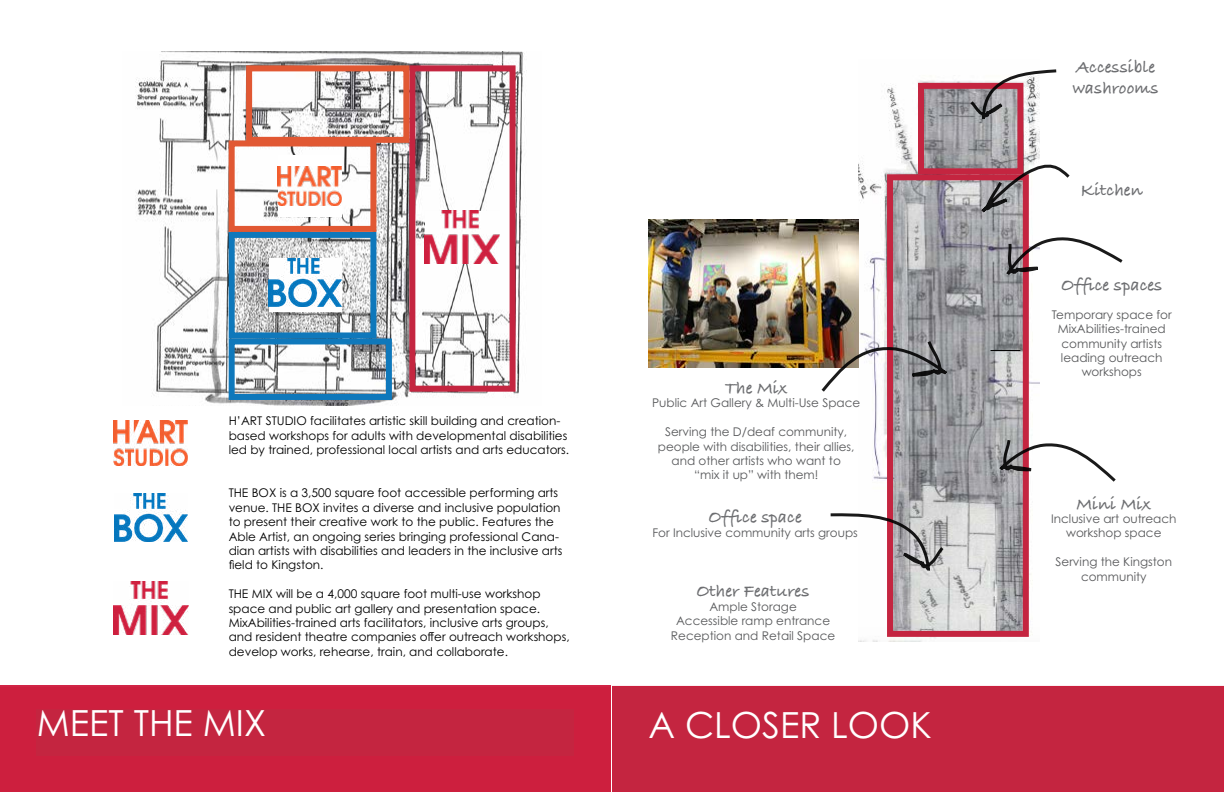
<style>
.page{position:relative;width:1224px;height:792px;background:#fff}
.page>*{position:absolute;margin:0;border:0;box-sizing:border-box;transform-origin:0 0}
.t1{font:36px "Century Gothic Pro";color:#fff}
.t2{font:700 18px/21.6px "Bradley Hand ITCTT";color:#6d6e71}
.t3{font:12px/14.4px "Century Gothic Pro";color:#000}
.t4{font:12px/14.4px "Century Gothic Pro";color:#58595b;text-align:center}
</style>
<div class="page">
<div style="left:612px;top:686px;width:611px;height:106px;background:#c42540"></div>
<img style="left:135px;top:51px;width:392px;height:354px">
<div style="left:229px;top:232px;width:147px;height:106px;border:6px solid #0f78bb"></div>
<div style="left:229px;top:140px;width:147px;height:92px;border:6px solid #e15833"></div>
<div style="left:409px;top:65px;width:107px;height:327px;border:6px solid #c42540"></div>
<div style="left:246px;top:65px;width:163px;height:78px;border:6px solid #e15833"></div>
<div style="left:229px;top:338px;width:163px;height:62px;border:6px solid #0f78bb"></div>
<img style="left:858px;top:80px;width:182px;height:562px">
<div style="left:887px;top:174px;width:142px;height:463px;border:6px solid #c42540"></div>
<div style="left:918px;top:83px;width:105px;height:91px;border:6px solid #c42540"></div>
<svg style="left:991px;top:350px;width:29px;height:1px"></svg>
<img style="left:648px;top:219px;width:210px;height:148px">
<svg style="left:967px;top:69px;width:90px;height:52px"></svg>
<svg style="left:830px;top:512px;width:117px;height:60px"></svg>
<svg style="left:989px;top:437px;width:127px;height:49px"></svg>
<div style="left:0;top:687px;width:611px;height:105px;background:#cd1f3e"></div>
<div style="left:37px;top:710px;width:537px;height:46px;background:#c42540"></div>
<svg style="left:819px;top:338px;width:143px;height:57px"></svg>
<svg style="left:970px;top:159px;width:153px;height:134px"></svg>
<img style="left:114px;top:421px;width:74px;height:44px">
<img style="left:115px;top:493px;width:73px;height:48px">
<img style="left:114px;top:581px;width:75px;height:53px">
<img style="left:425px;top:211px;width:75px;height:53px">
<div style="left:269px;top:258px;width:73px;height:54px;background:#fff"></div>
<img style="left:269px;top:258px;width:73px;height:48px">
<div style="left:278px;top:155px;width:64px;height:62px;background:#fff"></div>
<img style="left:278px;top:167px;width:64px;height:38px">
<p class="t3" style="left:229px;top:414px;width:342px">H’ART STUDIO facilitates artistic skill building and creation&shy;based workshops for adults with developmental disabilities led by trained, professional local artists and arts educators.</p>
<p class="t3" style="left:229px;top:486px;width:335px">THE BOX is a 3,500 square foot accessible performing arts venue. THE BOX invites a diverse and inclusive population to present their creative work to the public. Features the Able Artist, an ongoing series bringing professional Cana&shy;dian artists with disabilities and leaders in the inclusive arts field to Kingston.</p>
<p class="t3" style="left:229px;top:587px;width:343px">THE MIX will be a 4,000 square foot multi-use workshop space and public art gallery and presentation space.<br>MixAbilities-trained arts facilitators, inclusive arts groups, and resident theatre companies offer outreach workshops, develop works, rehearse, train, and collaborate.</p>
<h2 class="t2" style="left:725px;top:376px;width:64px">The Mix</h2>
<p class="t4" style="left:652px;top:396px;width:210px">Public Art Gallery &amp; Multi-Use Space</p>
<p class="t4" style="left:658px;top:425px;width:198px">Serving the D/deaf community, people with disabilities, their allies, and other artists who want to “mix it up” with them!</p>
<h2 class="t2" style="left:709px;top:506px;width:95px">Office space</h2>
<p class="t4" style="left:652px;top:525px;width:207px">For Inclusive community arts groups</p>
<h2 class="t2" style="left:697px;top:580px;width:114px">Other Features</h2>
<p class="t4" style="left:671px;top:599px;width:166px">Ample Storage<br>Accessible ramp entrance<br>Reception and Retail Space</p>
<h1 class="t1" style="left:37px;top:701px;width:231px">MEET THE MIX</h1>
<h1 class="t1" style="left:648px;top:703px;width:285px">A CLOSER LOOK</h1>
<h1 class="t1" style="left:70px;top:703px;width:213px">eet THE MIX!</h1>
<h2 class="t2" style="left:1073px;top:55px;width:88px">Accessible washrooms</h2>
<h2 class="t2" style="left:1081px;top:178px;width:64px">Kitchen</h2>
<h2 class="t2" style="left:1061px;top:273px;width:103px">Office spaces</h2>
<p class="t4" style="left:1052px;top:307px;width:121px">Temporary space for<br>MixAbilities-trained community artists leading outreach workshops</p>
<h2 class="t2" style="left:1077px;top:492px;width:76px">Mini Mix</h2>
<p class="t4" style="left:1051px;top:511px;width:127px">Inclusive art outreach workshop space</p>
<p class="t4" style="left:1056px;top:555px;width:118px">Serving the Kingston community</p>
</div>
